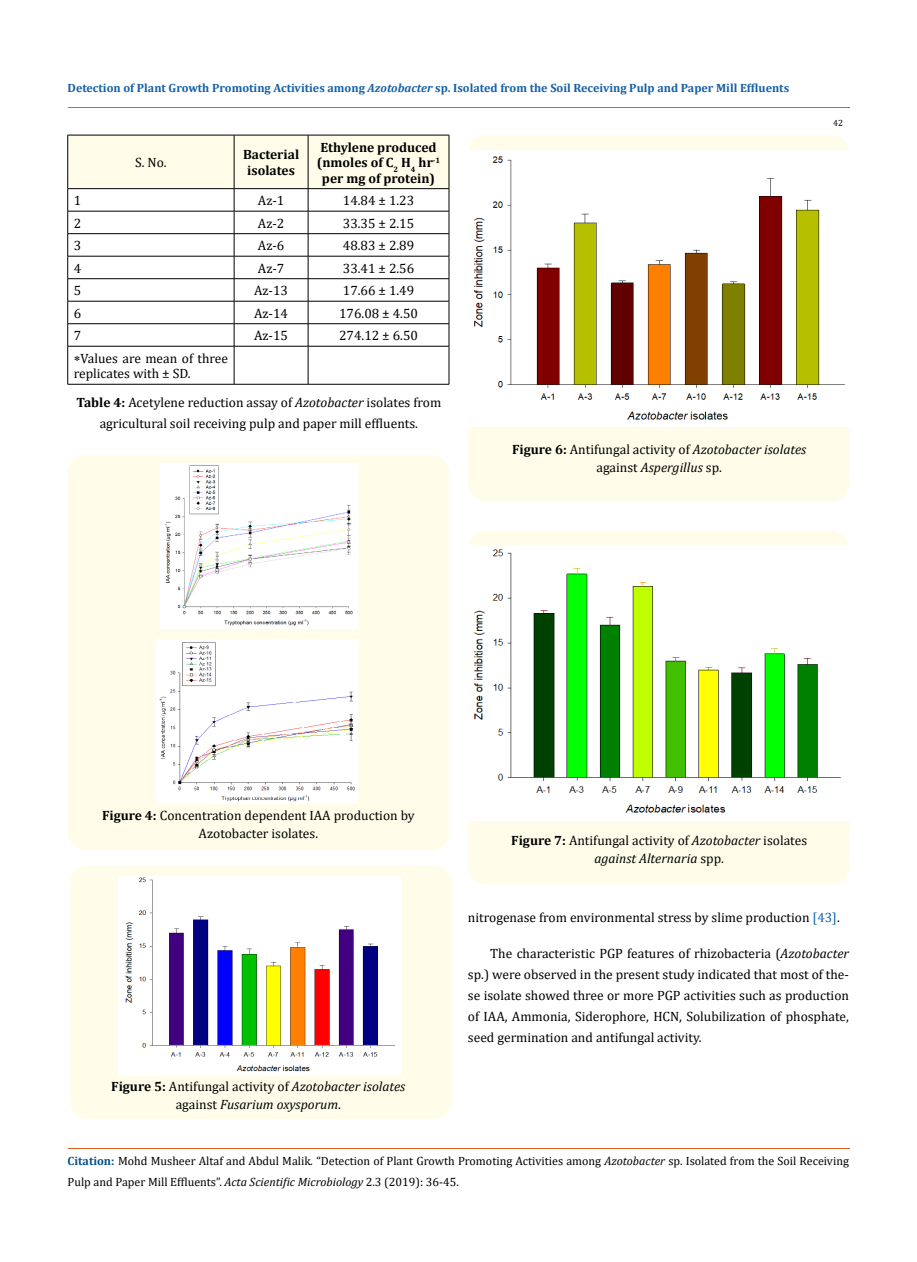
<style>
.page{position:relative;width:917px;height:1262px;background:#fff}
.page>*{position:absolute;margin:0;border:0;box-sizing:border-box;transform-origin:0 0}
.t1{font:13.5px/21px "Cambria";color:#000;text-align:center}
.t2{font:italic 13.5px/18px "Cambria";color:#000;text-align:center}
.t3{font:700 13.5px/15.5px "Cambria";color:#000;text-align:center}
.t4{font:12px/21px "Cambria";color:#000}
.t5{font:700 12px "Cambria";color:#1560a6}
.t6{font:9px "Cambria";color:#000}
.s1{font-style:italic}
.s2{font-weight:700}
.s3{font-weight:700;font-style:normal}
.s4{font-style:normal}
.s5{color:#1560a6}
.s6{font-weight:700;color:#035089}
</style>
<div class="page">
<div style="left:68px;top:455px;width:381px;height:395px;background:#fffde9;border-radius:18px"></div>
<img style="left:160px;top:464px;width:197px;height:164px">
<img style="left:156px;top:639px;width:202px;height:164px">
<div style="left:69px;top:865px;width:382px;height:254px;background:#fffde9;border-radius:18px"></div>
<img style="left:118px;top:876px;width:284px;height:199px">
<div style="left:468px;top:135px;width:381px;height:366px;background:#fffde9;border-radius:18px"></div>
<img style="left:468px;top:150px;width:381px;height:276px">
<div style="left:468px;top:531px;width:381px;height:353px;background:#fffde9;border-radius:18px"></div>
<img style="left:468px;top:546px;width:381px;height:274px">
<svg style="left:67px;top:135px;width:383px;height:211px"></svg>
<hr style="left:68px;top:346px;width:166px;height:1px;background:#000">
<hr style="left:67px;top:346px;width:1px;height:38px;background:#000">
<hr style="left:234px;top:346px;width:74px;height:1px;background:#000">
<hr style="left:234px;top:346px;width:1px;height:38px;background:#000">
<hr style="left:308px;top:346px;width:141px;height:1px;background:#000">
<hr style="left:308px;top:346px;width:1px;height:38px;background:#000">
<hr style="left:449px;top:346px;width:1px;height:38px;background:#000">
<hr style="left:68px;top:384px;width:166px;height:1px;background:#000">
<hr style="left:234px;top:384px;width:74px;height:1px;background:#000">
<hr style="left:308px;top:384px;width:141px;height:1px;background:#000">
<hr style="left:68px;top:108px;width:781px;height:1px;background:#e05d1a">
<hr style="left:68px;top:1148px;width:781px;height:1px;background:#e05d1a">
<p class="t5" style="left:68px;top:80px;width:723px">Detection of Plant Growth Promoting Activities among <span class="s1">Azotobacter</span> sp. Isolated from the Soil Receiving Pulp and Paper Mill Effluents</p>
<p class="t1" style="left:135px;top:152px;width:33px">S. No.</p>
<p class="t3" style="left:243px;top:147px;width:58px">Bacterial isolates</p>
<p class="t3" style="left:317px;top:139px;width:125px">Ethylene produced (nmoles of C<sub>2</sub> H<sub>4</sub> hr<sup>-1 </sup>per mg of protein)</p>
<p class="t1" style="left:74px;top:190px;width:9px">1</p>
<p class="t1" style="left:258px;top:190px;width:28px">Az-1</p>
<p class="t1" style="left:343px;top:190px;width:73px">14.84 ± 1.23</p>
<p class="t1" style="left:74px;top:212px;width:9px">2</p>
<p class="t1" style="left:258px;top:212px;width:28px">Az-2</p>
<p class="t1" style="left:343px;top:212px;width:73px">33.35 ± 2.15</p>
<p class="t1" style="left:74px;top:235px;width:9px">3</p>
<p class="t1" style="left:258px;top:235px;width:28px">Az-6</p>
<p class="t1" style="left:343px;top:235px;width:73px">48.83 ± 2.89</p>
<p class="t1" style="left:74px;top:257px;width:9px">4</p>
<p class="t1" style="left:258px;top:257px;width:28px">Az-7</p>
<p class="t1" style="left:343px;top:257px;width:73px">33.41 ± 2.56</p>
<p class="t1" style="left:74px;top:280px;width:9px">5</p>
<p class="t1" style="left:254px;top:280px;width:35px">Az-13</p>
<p class="t1" style="left:343px;top:280px;width:73px">17.66 ± 1.49</p>
<p class="t1" style="left:74px;top:302px;width:9px">6</p>
<p class="t1" style="left:254px;top:302px;width:35px">Az-14</p>
<p class="t1" style="left:339px;top:302px;width:80px">176.08 ± 4.50</p>
<p class="t1" style="left:74px;top:325px;width:9px">7</p>
<p class="t1" style="left:254px;top:325px;width:35px">Az-15</p>
<p class="t1" style="left:339px;top:325px;width:80px">274.12 ± 6.50</p>
<p class="t1" style="left:74px;top:350px;width:156px;line-height:15.5px;text-align:left">∗Values are mean of three replicates with ± SD.</p>
<p class="t1" style="left:76px;top:392px;width:366px;line-height:20.2px"><span class="s2">Table 4:</span> Acetylene reduction assay of <span class="s1">Azotobacter</span> isolates from agricultural soil receiving pulp and paper mill effluents.</p>
<p class="t1" style="left:512px;top:440px;width:296px;line-height:18px"><span class="s2">Figure 6:</span> Antifungal activity of <span class="s1">Azotobacter isolates </span>against <span class="s1">Aspergillus</span> sp.</p>
<p class="t6" style="left:833px;top:118px;width:11px">42</p>
<p class="t1" style="left:102px;top:806px;width:314px;line-height:18px"><span class="s2">Figure 4:</span> Concentration dependent IAA production by<br>Azotobacter isolates.</p>
<p class="t1" style="left:511px;top:831px;width:297px;line-height:18px"><span class="s2">Figure 7:</span> Antifungal activity of <span class="s1">Azotobacter</span> isolates <span class="s1">against Alternaria</span> spp.</p>
<p class="t2" style="left:111px;top:1076px;width:296px"><span class="s3">Figure 5:</span> <span class="s4">Antifungal activity of</span> Azotobacter isolates <span class="s4">against</span> Fusarium oxysporum<span class="s4">.</span></p>
<p class="t1" style="left:468px;top:906px;width:373px">nitrogenase from environmental stress by slime production <span class="s5">[43]</span>.</p>
<p class="t1" style="left:468px;top:942px;width:382px;text-align:justify;text-indent:22px">The characteristic PGP features of rhizobacteria (<span class="s1">Azotobacter </span>sp.) were observed in the present study indicated that most of the&shy;se isolate showed three or more PGP activities such as production of IAA, Ammonia, Siderophore, HCN, Solubilization of phosphate, seed germination and antifungal activity.</p>
<p class="t4" style="left:68px;top:1150px;width:783px"><span class="s6">Citation:</span> Mohd Musheer Altaf and Abdul Malik<span class="s1">.</span> “Detection of Plant Growth Promoting Activities among <span class="s1">Azotobacter</span> sp. Isolated from the Soil Receiving<br>Pulp and Paper Mill Effluents”. <span class="s1">Acta Scientific Microbiology</span> 2.3 (2019): 36-45.</p>
</div>
